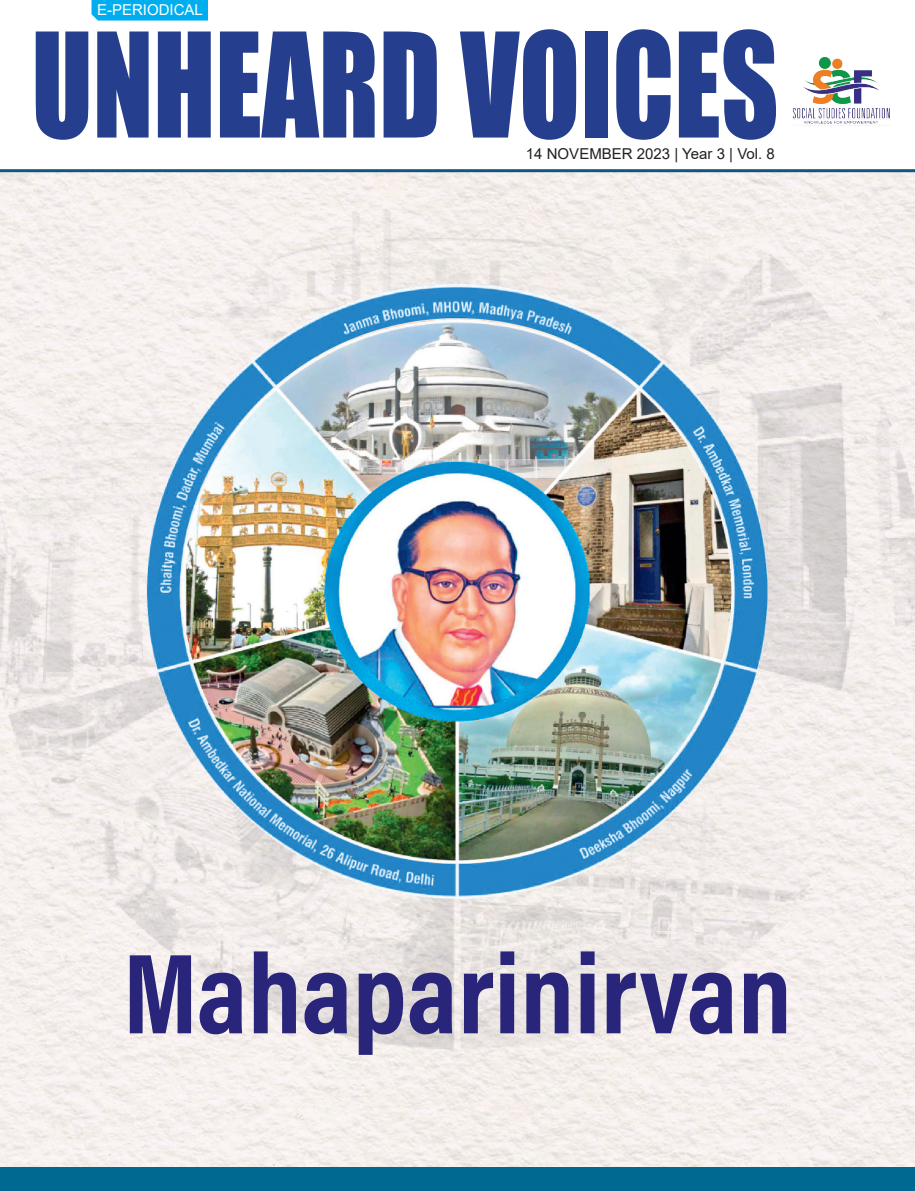
<style>
.page{position:relative;width:915px;height:1191px;background:#fff}
.page>*{position:absolute;margin:0;border:0;box-sizing:border-box;transform-origin:0 0}
.Body_text{font:134.1px "Impact";color:#253f8e;scale:.83 1}
.First{font:115.35px "Acumin Variable Concept";letter-spacing:-.06em;color:#28257a}
.Body_text-2{font:15px "Arial";color:#231f20}
.Body_text-3{font:15px "Arial";color:#fff}
</style>
<div class="page">
<img style="left:0;top:172px;width:914px;height:995px">
<hr style="left:0;top:169px;width:914px;height:3px;background:#11567e">
<img style="left:792px;top:57px;width:98px;height:67px">
<div style="left:91px;top:0;width:117px;height:21px;background:#00aeef"></div>
<div style="left:0;top:1167px;width:914px;height:24px;background:#006991"></div>
<p class="Body_text-3" style="left:97px;top:-1px;width:107px">E-PERIODICAL</p>
<p class="Body_text" style="left:31px;top:-19px;width:901px">UNHEARD VOICES</p>
<p class="Body_text-2" style="left:525px;top:144px;width:250px">14 NOVEMBER 2023 | Year 3 | Vol. 8</p>
<p class="First" style="left:123px;top:914px;width:679px">Mahaparinirvan</p>
</div>
